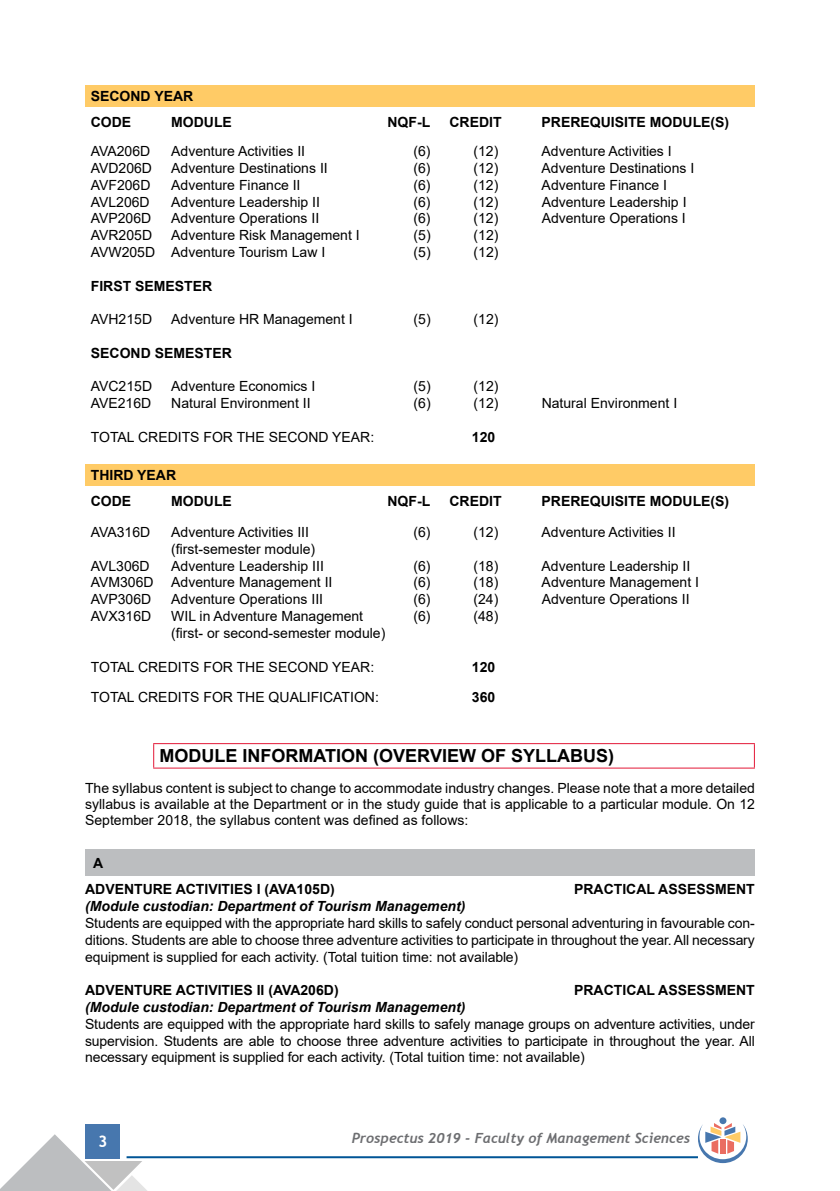
<style>
.page{position:relative;width:840px;height:1191px;background:#fff}
.page>*{position:absolute;margin:0;border:0;box-sizing:border-box;transform-origin:0 0}
.t1{font:700 18px "Arial";color:#000}
.t2{font:700 16px "Trebuchet MS";color:#fff}
.t3{font:14px/16.8px "Arial";color:#000;text-align:justify}
.t4{font:700 14px/26.4px "Arial";color:#000}
.t5{font:italic 700 14px "Arial";color:#000}
.t6{font:italic 700 14px "Trebuchet";color:#6d6e71}
</style>
<div class="page">
<div style="left:86px;top:1124px;width:34px;height:34px;background:#4777ae"></div>
<hr style="left:126px;top:1156px;width:571px;height:2px;background:#005596">
<svg style="left:0;top:1134px;width:148px;height:57px"></svg>
<div style="left:719px;top:1117px;width:7px;height:7px;background:#4777ae;border-radius:50%"></div>
<svg style="left:697px;top:1123px;width:50px;height:40px"></svg>
<div style="left:85px;top:85px;width:669px;height:22px;background:#ffcb66"></div>
<div style="left:85px;top:464px;width:669px;height:21px;background:#ffcb66"></div>
<hr style="left:153px;top:743px;width:601px;height:1px;background:#e31837">
<svg style="left:153px;top:744px;width:1px;height:23px"></svg>
<svg style="left:753px;top:744px;width:1px;height:23px"></svg>
<hr style="left:153px;top:767px;width:601px;height:1px;background:#e31837">
<div style="left:85px;top:849px;width:669px;height:26px;background:#bcbec0"></div>
<p class="t4" style="left:91px;top:83px;width:104px">SECOND YEAR<br>CODE</p>
<p class="t4" style="left:171px;top:109px;width:62px">MODULE</p>
<p class="t4" style="left:387px;top:109px;width:44px">NQF-L</p>
<p class="t4" style="left:449px;top:109px;width:54px">CREDIT</p>
<p class="t4" style="left:541px;top:109px;width:189px">PREREQUISITE MODULE(S)</p>
<p class="t3" style="left:91px;top:143px;width:61px">AVA206D</p>
<p class="t3" style="left:171px;top:143px;width:135px">Adventure Activities II</p>
<p class="t3" style="left:413px;top:143px;width:19px">(6)</p>
<p class="t3" style="left:473px;top:143px;width:26px">(12)</p>
<p class="t3" style="left:541px;top:143px;width:131px">Adventure Activities I</p>
<p class="t3" style="left:91px;top:160px;width:63px">AVD206D</p>
<p class="t3" style="left:171px;top:160px;width:158px">Adventure Destinations II</p>
<p class="t3" style="left:413px;top:160px;width:19px">(6)</p>
<p class="t3" style="left:473px;top:160px;width:26px">(12)</p>
<p class="t3" style="left:541px;top:160px;width:154px">Adventure Destinations I</p>
<p class="t3" style="left:91px;top:176px;width:61px">AVF206D</p>
<p class="t3" style="left:171px;top:176px;width:131px">Adventure Finance II</p>
<p class="t3" style="left:413px;top:176px;width:19px">(6)</p>
<p class="t3" style="left:473px;top:176px;width:26px">(12)</p>
<p class="t3" style="left:541px;top:176px;width:127px">Adventure Finance I</p>
<p class="t3" style="left:91px;top:193px;width:60px">AVL206D</p>
<p class="t3" style="left:171px;top:193px;width:150px">Adventure Leadership II</p>
<p class="t3" style="left:413px;top:193px;width:19px">(6)</p>
<p class="t3" style="left:473px;top:193px;width:26px">(12)</p>
<p class="t3" style="left:541px;top:193px;width:146px">Adventure Leadership I</p>
<p class="t3" style="left:91px;top:210px;width:62px">AVP206D</p>
<p class="t3" style="left:171px;top:210px;width:149px">Adventure Operations II</p>
<p class="t3" style="left:413px;top:210px;width:19px">(6)</p>
<p class="t3" style="left:473px;top:210px;width:26px">(12)</p>
<p class="t3" style="left:541px;top:210px;width:145px">Adventure Operations I</p>
<p class="t3" style="left:91px;top:227px;width:63px">AVR205D</p>
<p class="t3" style="left:171px;top:227px;width:190px">Adventure Risk Management I</p>
<p class="t3" style="left:413px;top:227px;width:19px">(5)</p>
<p class="t3" style="left:473px;top:227px;width:26px">(12)</p>
<p class="t3" style="left:91px;top:244px;width:236px">AVW205D Adventure Tourism Law I</p>
<p class="t3" style="left:413px;top:244px;width:19px">(5)</p>
<p class="t3" style="left:473px;top:244px;width:26px">(12)</p>
<p class="t4" style="left:91px;top:273px;width:123px">FIRST SEMESTER</p>
<p class="t3" style="left:91px;top:311px;width:63px">AVH215D</p>
<p class="t3" style="left:171px;top:311px;width:183px">Adventure HR Management I</p>
<p class="t3" style="left:413px;top:311px;width:19px">(5)</p>
<p class="t3" style="left:473px;top:311px;width:26px">(12)</p>
<p class="t4" style="left:91px;top:340px;width:142px">SECOND SEMESTER</p>
<p class="t3" style="left:91px;top:378px;width:63px">AVC215D</p>
<p class="t3" style="left:171px;top:378px;width:145px">Adventure Economics I</p>
<p class="t3" style="left:413px;top:378px;width:19px">(5)</p>
<p class="t3" style="left:473px;top:378px;width:26px">(12)</p>
<p class="t3" style="left:91px;top:395px;width:62px">AVE216D</p>
<p class="t3" style="left:171px;top:395px;width:141px">Natural Environment II</p>
<p class="t3" style="left:413px;top:395px;width:19px">(6)</p>
<p class="t3" style="left:473px;top:395px;width:26px">(12)</p>
<p class="t3" style="left:541px;top:395px;width:137px">Natural Environment I</p>
<p class="t3" style="left:91px;top:428px;width:285px">TOTAL CREDITS FOR THE SECOND YEAR:</p>
<p class="t4" style="left:471px;top:424px;width:25px">120</p>
<p class="t4" style="left:91px;top:462px;width:87px">THIRD YEAR<br>CODE</p>
<p class="t4" style="left:171px;top:488px;width:62px">MODULE</p>
<p class="t4" style="left:387px;top:488px;width:44px">NQF-L</p>
<p class="t4" style="left:449px;top:488px;width:54px">CREDIT</p>
<p class="t4" style="left:541px;top:488px;width:189px">PREREQUISITE MODULE(S)</p>
<p class="t3" style="left:91px;top:523px;width:61px">AVA316D</p>
<p class="t3" style="left:171px;top:523px;width:139px">Adventure Activities III</p>
<p class="t3" style="left:413px;top:523px;width:19px">(6)</p>
<p class="t3" style="left:473px;top:523px;width:26px">(12)</p>
<p class="t3" style="left:541px;top:523px;width:135px">Adventure Activities II</p>
<p class="t3" style="left:171px;top:540px;width:145px">(first-semester module)</p>
<p class="t3" style="left:91px;top:557px;width:60px">AVL306D</p>
<p class="t3" style="left:171px;top:557px;width:154px">Adventure Leadership III</p>
<p class="t3" style="left:413px;top:557px;width:19px">(6)</p>
<p class="t3" style="left:473px;top:557px;width:26px">(18)</p>
<p class="t3" style="left:541px;top:557px;width:150px">Adventure Leadership II</p>
<p class="t3" style="left:91px;top:574px;width:64px">AVM306D</p>
<p class="t3" style="left:171px;top:574px;width:163px">Adventure Management II</p>
<p class="t3" style="left:413px;top:574px;width:19px">(6)</p>
<p class="t3" style="left:473px;top:574px;width:26px">(18)</p>
<p class="t3" style="left:541px;top:574px;width:159px">Adventure Management I</p>
<p class="t3" style="left:91px;top:591px;width:62px">AVP306D</p>
<p class="t3" style="left:171px;top:591px;width:153px">Adventure Operations III</p>
<p class="t3" style="left:413px;top:591px;width:19px">(6)</p>
<p class="t3" style="left:473px;top:591px;width:26px">(24)</p>
<p class="t3" style="left:541px;top:591px;width:149px">Adventure Operations II</p>
<p class="t3" style="left:91px;top:607px;width:62px">AVX316D</p>
<p class="t3" style="left:171px;top:607px;width:193px">WIL in Adventure Management</p>
<p class="t3" style="left:413px;top:607px;width:19px">(6)</p>
<p class="t3" style="left:473px;top:607px;width:26px">(48)</p>
<p class="t3" style="left:171px;top:624px;width:215px">(first- or second-semester module)</p>
<p class="t3" style="left:91px;top:658px;width:285px">TOTAL CREDITS FOR THE SECOND YEAR:</p>
<p class="t4" style="left:471px;top:653px;width:25px">120</p>
<p class="t3" style="left:91px;top:689px;width:289px">TOTAL CREDITS FOR THE QUALIFICATION:</p>
<p class="t4" style="left:471px;top:684px;width:25px">360</p>
<p class="t1" style="left:159px;top:743px;width:456px">MODULE INFORMATION (OVERVIEW OF SYLLABUS)</p>
<p class="t3" style="left:85px;top:780px;width:671px;line-height:16px">The syllabus content is subject to change to accommodate industry changes. Please note that a more detailed syllabus is available at the Department or in the study guide that is applicable to a particular module. On 12<br>September 2018, the syllabus content was defined as follows:</p>
<p class="t4" style="left:85px;top:849px;width:251px;text-indent:8px">A<br>ADVENTURE ACTIVITIES I (AVA105D)</p>
<p class="t4" style="left:574px;top:876px;width:182px">PRACTICAL ASSESSMENT</p>
<p class="t5" style="left:85px;top:897px;width:381px">(Module custodian: Department of Tourism Management)</p>
<p class="t3" style="left:85px;top:914px;width:671px">Students are equipped with the appropriate hard skills to safely conduct personal adventuring in favourable con&shy;ditions. Students are able to choose three adventure activities to participate in throughout the year. All necessary equipment is supplied for each activity. (Total tuition time: not available)</p>
<p class="t4" style="left:85px;top:977px;width:255px">ADVENTURE ACTIVITIES II (AVA206D)</p>
<p class="t4" style="left:574px;top:977px;width:182px">PRACTICAL ASSESSMENT</p>
<p class="t5" style="left:85px;top:997px;width:381px">(Module custodian: Department of Tourism Management)</p>
<p class="t3" style="left:85px;top:1015px;width:671px">Students are equipped with the appropriate hard skills to safely manage groups on adventure activities, under supervision. Students are able to choose three adventure activities to participate in throughout the year. All necessary equipment is supplied for each activity. (Total tuition time: not available)</p>
<p class="t2" style="left:98px;top:1131px;width:11px">3</p>
<p class="t6" style="left:351px;top:1129px;width:340px">Prospectus 2019 - Faculty of Management Sciences</p>
</div>
